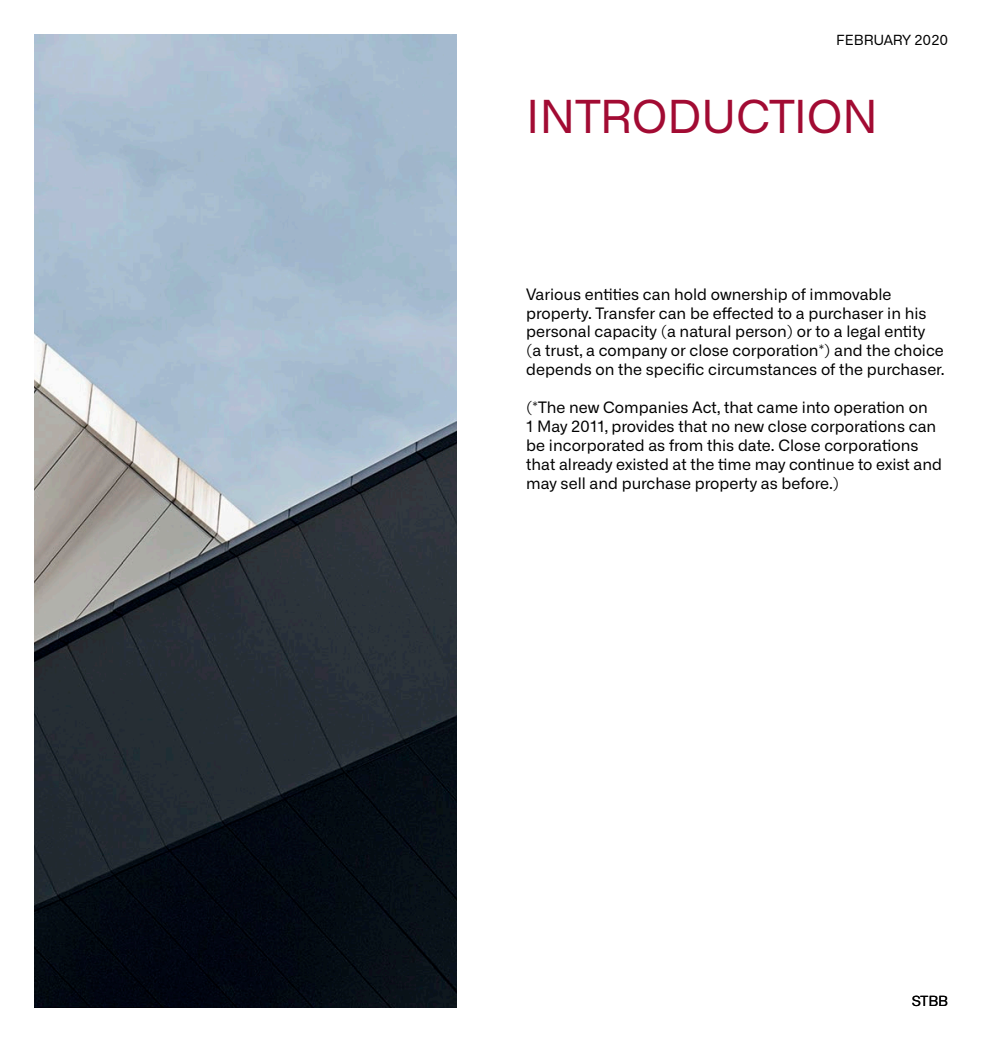
<style>
.page{position:relative;width:983px;height:1042px;background:#fff}
.page>*{position:absolute;margin:0;border:0;box-sizing:border-box;transform-origin:0 0}
.t1{font:45.5px "Alliance No.1";color:#a20b33}
.t2{font:15.75px/18.9px "Alliance No.1";color:#000}
.t3{font:14px "Alliance No.1";color:#000}
</style>
<div class="page">
<img style="left:35px;top:35px;width:421px;height:972px">
<p class="t3" style="left:835px;top:32px;width:114px">FEBRUARY 2020</p>
<h1 class="t1" style="left:526px;top:90px;width:353px">INTRODUCTION</h1>
<p class="t2" style="left:526px;top:284px;width:420px">Various entities can hold ownership of immovable property. Transfer can be effected to a purchaser in his personal capacity (a natural person) or to a legal entity<br>(a trust, a company or close corporation*) and the choice depends on the specific circumstances of the purchaser.</p>
<p class="t2" style="left:526px;top:398px;width:417px">(*The new Companies Act, that came into operation on<br>1 May 2011, provides that no new close corporations can be incorporated as from this date. Close corporations that already existed at the time may continue to exist and may sell and purchase property as before.)</p>
<p class="t3" style="left:911px;top:992px;width:38px">STBB</p>
</div>
